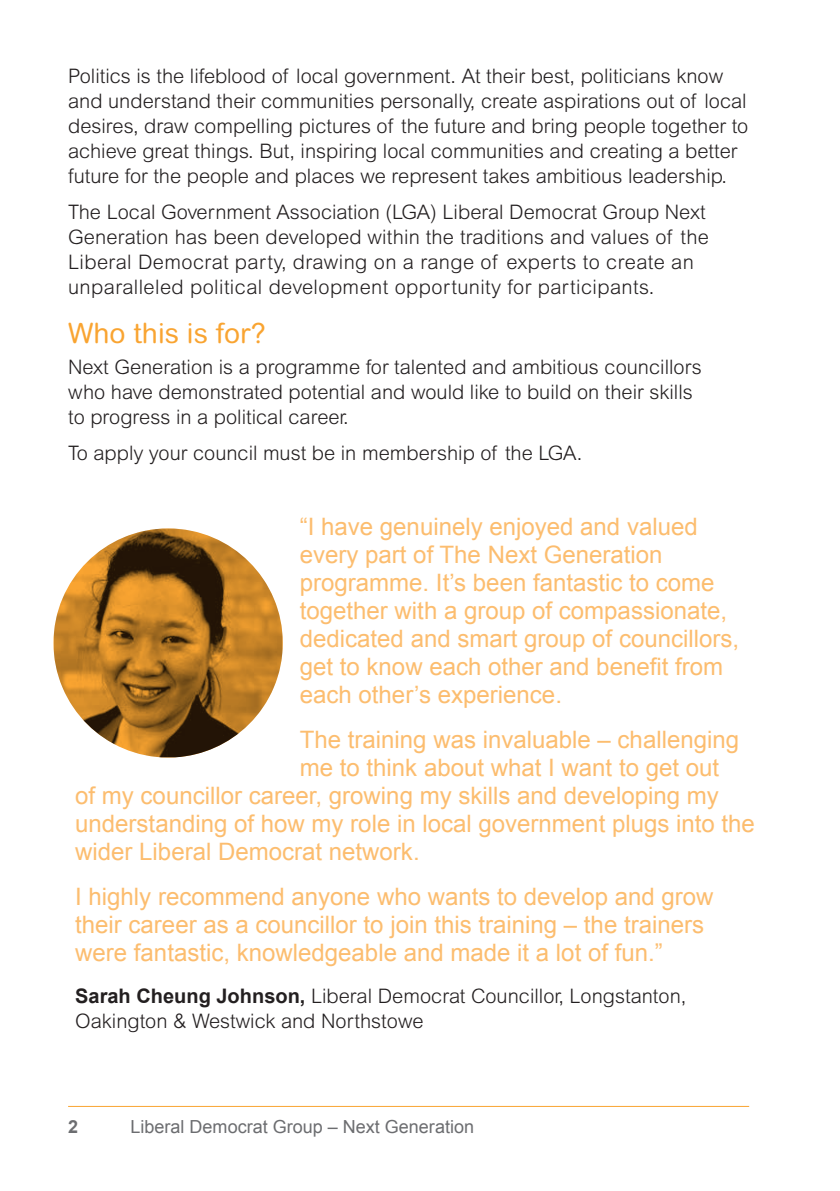
<style>
.page{position:relative;width:840px;height:1191px;background:#fff}
.page>*{position:absolute;margin:0;border:0;box-sizing:border-box;transform-origin:0 0}
.t1{font:28px "Arial Rounded MT";color:#f9a431}
.t2{font:24px/28px "Arial";color:#fcbd6f}
.t3{font:300 20px/25px "Arial MT Std";color:#231f20}
.t4{font:18px "Arial";color:#6c6d70}
.t5{font:700 18px "Arial";color:#6c6d70}
.s1{font-family:"Arial";font-weight:700}
</style>
<div class="page">
<hr style="left:68px;top:1106px;width:680px;height:1px;background:#f9a431">
<img style="left:54px;top:528px;width:228px;height:229px">
<p class="t3" style="left:68px;top:63px;width:681px">Politics is the lifeblood of local government. At their best, politicians know and understand their communities personally, create aspirations out of local desires, draw compelling pictures of the future and bring people together to achieve great things. But, inspiring local communities and creating a better future for the people and places we represent takes ambitious leadership.</p>
<p class="t3" style="left:68px;top:199px;width:642px">The Local Government Association (LGA) Liberal Democrat Group Next Generation has been developed within the traditions and values of the Liberal Democrat party, drawing on a range of experts to create an unparalleled political development opportunity for participants.</p>
<h1 class="t1" style="left:68px;top:317px;width:199px">Who this is for?</h1>
<p class="t3" style="left:68px;top:354px;width:635px">Next Generation is a programme for talented and ambitious councillors who have demonstrated potential and would like to build on their skills to progress in a political career.</p>
<p class="t3" style="left:68px;top:440px;width:515px">To apply your council must be in membership of the LGA.</p>
<p class="t2" style="left:299px;top:513px;width:440px">“I have genuinely enjoyed and valued every part of The Next Generation programme. It’s been fantastic to come together with a group of compassionate, dedicated and smart group of councillors, get to know each other and benefit from each other’s experience.</p>
<p class="t2" style="left:299px;top:726px;width:440px">The training was invaluable – challenging</p>
<p class="t2" style="left:299px;top:754px;width:420px">me to think about what I want to get out</p>
<p class="t2" style="left:75px;top:782px;width:644px">of my councillor career, growing my skills and developing my</p>
<p class="t2" style="left:75px;top:810px;width:680px">understanding of how my role in local government plugs into the</p>
<p class="t2" style="left:75px;top:838px;width:346px">wider Liberal Democrat network.</p>
<p class="t2" style="left:75px;top:883px;width:639px">I highly recommend anyone who wants to develop and grow their career as a councillor to join this training – the trainers were fantastic, knowledgeable and made it a lot of fun.”</p>
<p class="t3" style="left:75px;top:983px;width:612px"><span class="s1">Sarah Cheung Johnson,</span> Liberal Democrat Councillor, Longstanton,<br>Oakington &amp; Westwick and Northstowe</p>
<p class="t5" style="left:68px;top:1115px;width:12px">2</p>
<p class="t4" style="left:130px;top:1115px;width:345px">Liberal Democrat Group – Next Generation</p>
</div>
